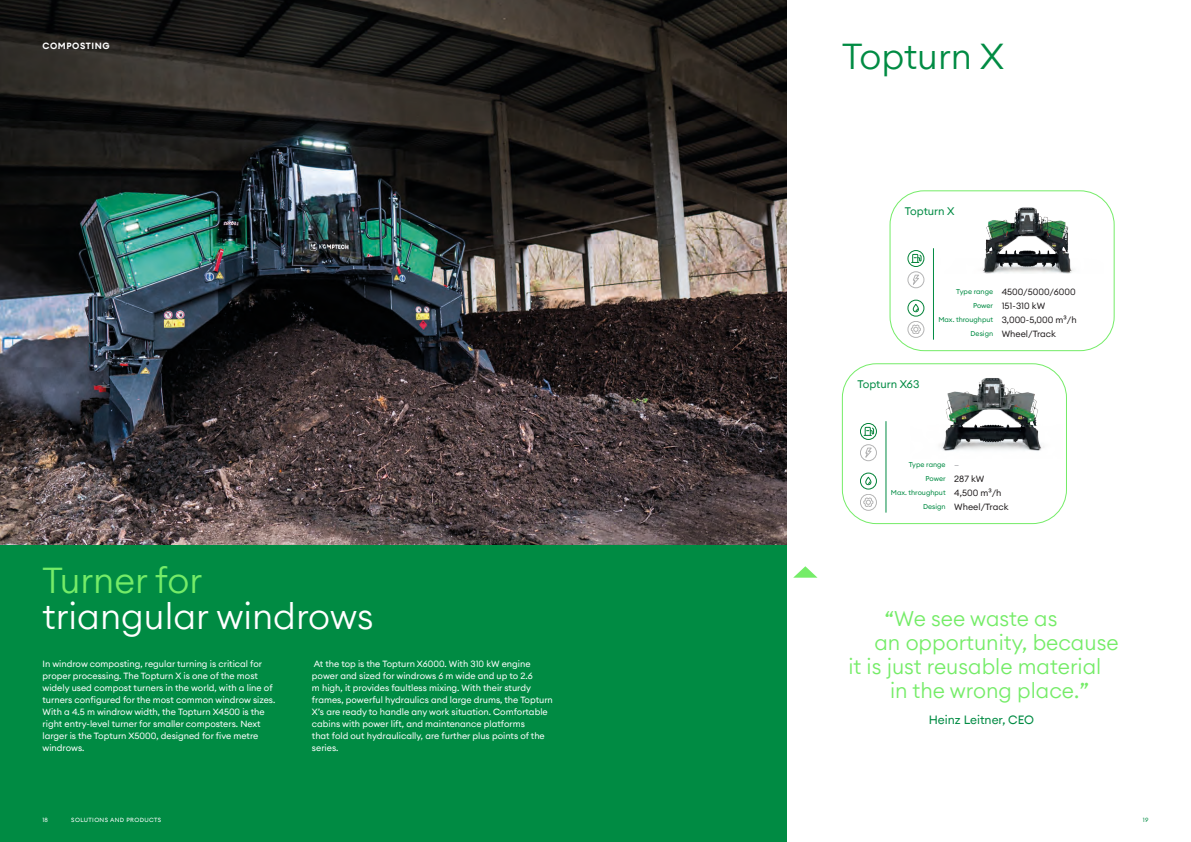
<style>
.page{position:relative;width:1191px;height:842px;background:#fff}
.page>*{position:absolute;margin:0;border:0;box-sizing:border-box;transform-origin:0 0}
.HL_36_36{font:300 36px "Euclid Circular A";color:#fff}
.HL_36_36-2{font:300 36px "Euclid Circular A";color:#75ec68}
.HL_36_36-3{font:300 36px "Euclid Circular A";color:#008b43}
.HL_36_36-4{font:300 21.3px "Euclid Circular A";color:#75ec68}
.Subline_12_14{font:12px "Euclid Circular A";color:#008b43}
.Subline_Bold_9_12{font:11px "Euclid Circular A";color:#008b43}
.Subline_12_14-2{font:9px/12px "Euclid Circular A";color:#fff}
.Text_9_12{font:9px/14px "Euclid Circular A";color:#231f20}
.Subline_Bold_9_12-2{font:600 9px "Euclid Circular A";letter-spacing:.06em;color:#fff}
.Text_9_12-2{font:7px/14px "Euclid Circular A";color:#008b43;text-align:right}
.Footer_Left{font:6px "Euclid Circular A";letter-spacing:.06em;color:#fff}
.Footer_Right{font:6px "Euclid Circular A";color:#008b43}
.s1{color:#a8a9ad}
.s2{font-weight:400}
</style>
<div class="page">
<img style="left:982px;top:207px;width:91px;height:66px">
<img style="left:939px;top:373px;width:123px;height:78px">
<div style="left:890px;top:191px;width:224px;height:160px;border:1px solid #75ec68;border-radius:34px"></div>
<div style="left:842px;top:364px;width:224px;height:160px;border:1px solid #75ec68;border-radius:34px"></div>
<img style="left:0;top:0;width:786px;height:546px">
<div style="left:0;top:546px;width:786px;height:296px;background:#008b43"></div>
<svg style="left:793px;top:566px;width:24px;height:12px"></svg>
<hr style="left:933px;top:248px;width:1px;height:92px;background:#008b43">
<div style="left:907px;top:250px;width:17px;height:17px;border:1px solid #008237;border-radius:50%"></div>
<svg style="left:911px;top:254px;width:10px;height:9px"></svg>
<div style="left:907px;top:271px;width:17px;height:17px;border:1px solid #030305;border-radius:50%"></div>
<svg style="left:913px;top:275px;width:6px;height:10px"></svg>
<div style="left:907px;top:300px;width:17px;height:16px;border:1px solid #008237;border-radius:50%"></div>
<div style="left:913px;top:304px;width:5px;height:8px;border:1px solid #008237;border-radius:3px"></div>
<div style="left:907px;top:321px;width:17px;height:17px;border:1px solid #020304;border-radius:50%"></div>
<svg style="left:911px;top:325px;width:9px;height:9px"></svg>
<hr style="left:885px;top:421px;width:1px;height:92px;background:#008b43">
<div style="left:860px;top:423px;width:16px;height:17px;border:1px solid #008237;border-radius:50%"></div>
<svg style="left:864px;top:427px;width:10px;height:9px"></svg>
<div style="left:860px;top:444px;width:16px;height:17px;border:1px solid #030305;border-radius:50%"></div>
<svg style="left:865px;top:448px;width:6px;height:10px"></svg>
<div style="left:860px;top:473px;width:16px;height:16px;border:1px solid #008237;border-radius:50%"></div>
<div style="left:865px;top:477px;width:6px;height:8px;border:1px solid #008237;border-radius:3px"></div>
<div style="left:860px;top:494px;width:16px;height:17px;border:1px solid #020304;border-radius:50%"></div>
<svg style="left:863px;top:498px;width:10px;height:9px"></svg>
<p class="Subline_Bold_9_12-2" style="left:43px;top:40px;width:69px">COMPOSTING</p>
<p class="HL_36_36-2" style="left:43px;top:557px;width:161px">Turner for</p>
<p class="HL_36_36" style="left:43px;top:593px;width:333px">triangular windrows</p>
<p class="Subline_12_14-2" style="left:43px;top:657px;width:234px">In windrow composting, regular turning is critical for proper processing. The Topturn X is one of the most widely used compost turners in the world, with a line of turners configured for the most common windrow sizes.<br>With a 4.5 m windrow width, the Topturn X4500 is the right entry-level turner for smaller composters. Next larger is the Topturn X5000, designed for five metre windrows.</p>
<p class="Subline_12_14-2" style="left:312px;top:657px;width:242px">At the top is the Topturn X6000. With 310 kW engine power and sized for windrows 6 m wide and up to 2.6<br>m high, it provides faultless mixing. With their sturdy frames, powerful hydraulics and large drums, the Topturn X’s are ready to handle any work situation. Comfortable cabins with power lift, and maintenance platforms<br>that fold out hydraulically, are further plus points of the series.</p>
<p class="Footer_Left" style="left:43px;top:816px;width:7px">18</p>
<p class="Footer_Left" style="left:71px;top:816px;width:91px">SOLUTIONS AND PRODUCTS</p>
<p class="HL_36_36-3" style="left:842px;top:33px;width:163px">Topturn X</p>
<p class="Subline_Bold_9_12" style="left:905px;top:204px;width:51px">Topturn X</p>
<p class="Subline_Bold_9_12" style="left:857px;top:376px;width:64px">Topturn X63</p>
<p class="Text_9_12-2" style="left:938px;top:285px;width:56px">Type range<br>Power<br>Max. throughput<br>Design</p>
<p class="Text_9_12" style="left:1001px;top:284px;width:76px">4500/5000/6000<br>151-310 kW<br>3,000-5,000 m³/h<br>Wheel/Track</p>
<p class="Text_9_12-2" style="left:891px;top:458px;width:56px">Type range<br>Power<br>Max. throughput<br>Design</p>
<p class="Text_9_12" style="left:954px;top:457px;width:56px"><span class="s1">–<br></span>287 kW<br>4,500 m³/h<br>Wheel/Track</p>
<p class="HL_36_36-4" style="left:885px;top:605px;width:174px"><span class="s2">“</span>We see waste as</p>
<p class="HL_36_36-4" style="left:874px;top:629px;width:246px">an opportunity, because</p>
<p class="HL_36_36-4" style="left:848px;top:653px;width:254px">it is just reusable material</p>
<p class="HL_36_36-4" style="left:890px;top:677px;width:200px">in the wrong place.<span class="s2">”</span></p>
<p class="Subline_12_14" style="left:929px;top:712px;width:107px">Heinz Leitner, CEO</p>
<p class="Footer_Right" style="left:1143px;top:816px;width:7px">19</p>
</div>
